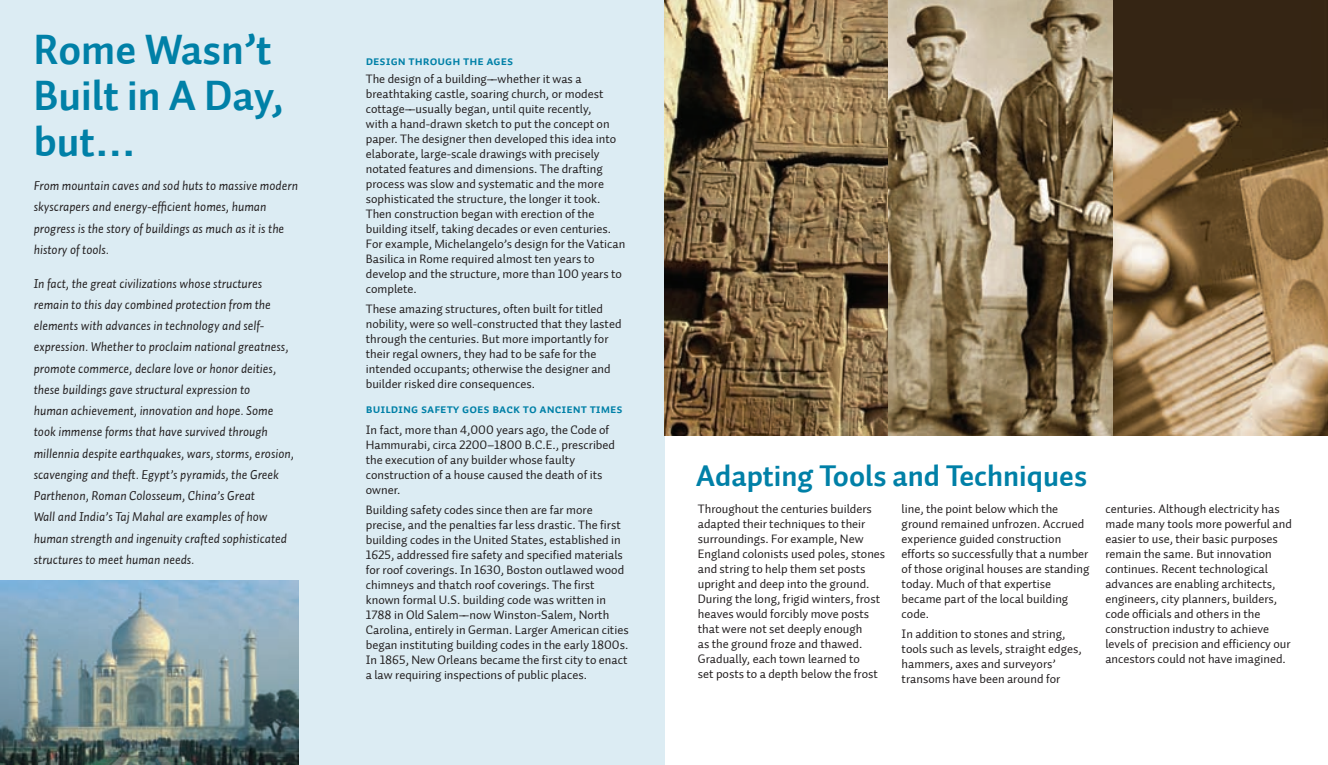
<style>
.page{position:relative;width:1328px;height:765px;background:#fff}
.page>*{position:absolute;margin:0;border:0;box-sizing:border-box;transform-origin:0 0}
.t1{font:42.5px/46.2px "Auto 1 Bold LF";color:#0080a7}
.t2{font:30px "Auto 1 Bold LF";color:#0080a7}
.t3{font:13.12px/21.2px "Auto 1 Italic LF";color:#231f20}
.t4{font:12.5px/15px "Auto 1 Regular LF";color:#231f20}
.t5{font:12.5px "Auto 1 Bold Sm Cp";color:#0080a7}
</style>
<div class="page">
<div style="left:0;top:0;width:664px;height:765px;background:#dcecf3"></div>
<img style="left:0;top:581px;width:298px;height:184px">
<img style="left:664px;top:0;width:224px;height:436px">
<img style="left:888px;top:0;width:225px;height:436px">
<svg style="left:1113px;top:0;width:214px;height:436px;background:#806748"></svg>
<h1 class="t1" style="left:34px;top:27px;width:252px">Rome Wasn’t<br>Built in A Day, but…</h1>
<p class="t3" style="left:34px;top:175px;width:266px">From mountain caves and sod huts to massive modern skyscrapers and energy-efficient homes, human progress is the story of buildings as much as it is the history of tools.</p>
<p class="t3" style="left:34px;top:273px;width:262px">In fact, the great civilizations whose structures remain to this day combined protection from the elements with advances in technology and self&shy;expression. Whether to proclaim national greatness, promote commerce, declare love or honor deities, these buildings gave structural expression to<br>human achievement, innovation and hope. Some took immense forms that have survived through millennia despite earthquakes, wars, storms, erosion, scavenging and theft. Egypt’s pyramids, the Greek Parthenon, Roman Colosseum, China’s Great<br>Wall and India’s Taj Mahal are examples of how human strength and ingenuity crafted sophisticated structures to meet human needs.</p>
<p class="t5" style="left:366px;top:54px;width:149px">Design through the Ages</p>
<p class="t4" style="left:366px;top:71px;width:261px">The design of a building––whether it was a breathtaking castle, soaring church, or modest cottage––usually began, until quite recently,<br>with a hand-drawn sketch to put the concept on paper. The designer then developed this idea into elaborate, large-scale drawings with precisely notated features and dimensions. The drafting process was slow and systematic and the more sophisticated the structure, the longer it took.<br>Then construction began with erection of the building itself, taking decades or even centuries.<br>For example, Michelangelo’s design for the Vatican Basilica in Rome required almost ten years to develop and the structure, more than 100 years to complete.</p>
<p class="t4" style="left:366px;top:302px;width:257px">These amazing structures, often built for titled nobility, were so well-constructed that they lasted through the centuries. But more importantly for their regal owners, they had to be safe for the intended occupants; otherwise the designer and builder risked dire consequences.</p>
<p class="t5" style="left:366px;top:402px;width:258px">Building Safety Goes Back to Ancient Times</p>
<p class="t4" style="left:366px;top:422px;width:251px">In fact, more than 4,000 years ago, the Code of Hammurabi, circa 2200–1800 B.C.E., prescribed the execution of any builder whose faulty construction of a house caused the death of its owner.</p>
<p class="t4" style="left:366px;top:503px;width:264px">Building safety codes since then are far more precise, and the penalties far less drastic. The first building codes in the United States, established in 1625, addressed fire safety and specified materials for roof coverings. In 1630, Boston outlawed wood chimneys and thatch roof coverings. The first known formal U.S. building code was written in 1788 in Old Salem––now Winston-Salem, North Carolina, entirely in German. Larger American cities began instituting building codes in the early 1800s.<br>In 1865, New Orleans became the first city to enact a law requiring inspections of public places.</p>
<h2 class="t2" style="left:696px;top:457px;width:392px">Adapting Tools and Techniques</h2>
<p class="t4" style="left:698px;top:501px;width:189px">Throughout the centuries builders adapted their techniques to their surroundings. For example, New England colonists used poles, stones and string to help them set posts upright and deep into the ground.<br>During the long, frigid winters, frost heaves would forcibly move posts that were not set deeply enough<br>as the ground froze and thawed.<br>Gradually, each town learned to<br>set posts to a depth below the frost</p>
<p class="t4" style="left:901px;top:501px;width:189px">line, the point below which the ground remained unfrozen. Accrued experience guided construction efforts so successfully that a number of those original houses are standing today. Much of that expertise became part of the local building code.</p>
<p class="t4" style="left:901px;top:627px;width:182px">In addition to stones and string, tools such as levels, straight edges, hammers, axes and surveyors’ transoms have been around for</p>
<p class="t4" style="left:1105px;top:501px;width:188px">centuries. Although electricity has made many tools more powerful and easier to use, their basic purposes remain the same. But innovation continues. Recent technological advances are enabling architects, engineers, city planners, builders, code officials and others in the construction industry to achieve levels of precision and efficiency our ancestors could not have imagined.</p>
</div>
